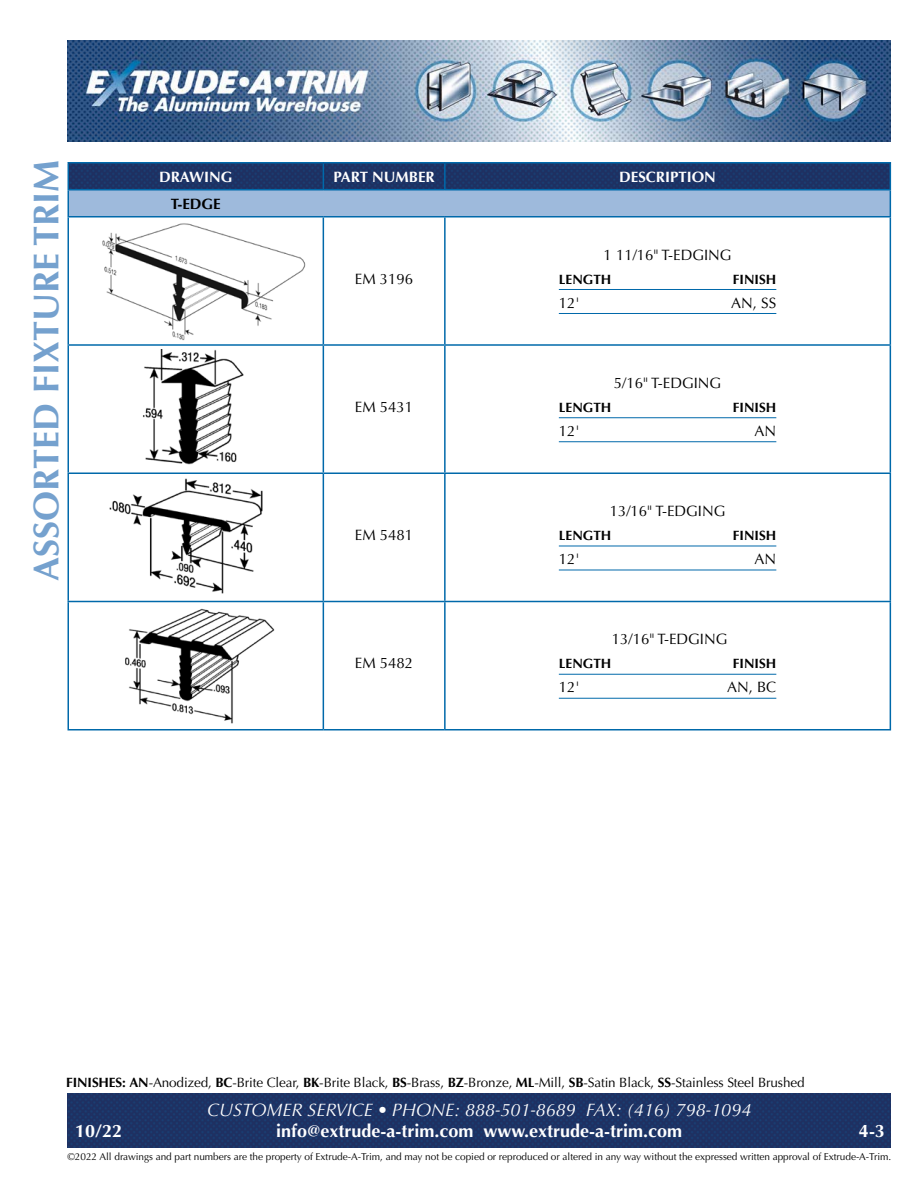
<style>
.page{position:relative;width:918px;height:1188px;background:#fff}
.page>*{position:absolute;margin:0;border:0;box-sizing:border-box;transform-origin:0 0}
.t1{font:700 36px "Optima";color:#75a1ce}
.t2{font:700 18px "Optima";color:#fff}
.t3{font:italic 18px "Optima";color:#fff}
.t4{font:15px "Optima";color:#000}
.t5{font:700 15px "Optima";color:#fff}
.t6{font:700 15px "Optima";color:#000}
.t7{font:13.5px "Optima";letter-spacing:-.01em;color:#000}
.t8{font:700 13.5px "Optima";color:#000}
.t9{font:10.05px "Optima";letter-spacing:-.005em;color:#000}
.s1{font-weight:700}
</style>
<div class="page">
<img style="left:68px;top:1094px;width:823px;height:54px">
<img style="left:68px;top:40px;width:823px;height:102px">
<hr style="left:68px;top:162px;width:255px;height:2px;background:#0069aa">
<hr style="left:323px;top:162px;width:122px;height:2px;background:#0069aa">
<hr style="left:445px;top:162px;width:446px;height:2px;background:#0069aa">
<svg style="left:68px;top:164px;width:823px;height:52px;background:#5b77a1"></svg>
<hr style="left:68px;top:216px;width:255px;height:2px;background:#0069aa">
<hr style="left:68px;top:218px;width:1px;height:126px;background:#0069aa">
<hr style="left:323px;top:216px;width:122px;height:2px;background:#0069aa">
<hr style="left:323px;top:218px;width:1px;height:126px;background:#0069aa">
<hr style="left:445px;top:216px;width:446px;height:2px;background:#0069aa">
<hr style="left:444px;top:218px;width:2px;height:126px;background:#0069aa">
<hr style="left:890px;top:218px;width:1px;height:126px;background:#0069aa">
<hr style="left:68px;top:344px;width:255px;height:2px;background:#0069aa">
<hr style="left:68px;top:346px;width:1px;height:126px;background:#0069aa">
<hr style="left:323px;top:344px;width:122px;height:2px;background:#0069aa">
<hr style="left:323px;top:346px;width:1px;height:126px;background:#0069aa">
<hr style="left:445px;top:344px;width:446px;height:2px;background:#0069aa">
<hr style="left:444px;top:346px;width:2px;height:126px;background:#0069aa">
<hr style="left:890px;top:346px;width:1px;height:126px;background:#0069aa">
<hr style="left:68px;top:472px;width:255px;height:2px;background:#0069aa">
<hr style="left:68px;top:474px;width:1px;height:127px;background:#0069aa">
<hr style="left:323px;top:472px;width:122px;height:2px;background:#0069aa">
<hr style="left:323px;top:474px;width:1px;height:127px;background:#0069aa">
<hr style="left:445px;top:472px;width:446px;height:2px;background:#0069aa">
<hr style="left:444px;top:474px;width:2px;height:127px;background:#0069aa">
<hr style="left:890px;top:474px;width:1px;height:127px;background:#0069aa">
<hr style="left:68px;top:601px;width:255px;height:1px;background:#0069aa">
<hr style="left:68px;top:602px;width:1px;height:127px;background:#0069aa">
<hr style="left:323px;top:601px;width:122px;height:1px;background:#0069aa">
<hr style="left:323px;top:602px;width:1px;height:127px;background:#0069aa">
<hr style="left:445px;top:601px;width:446px;height:1px;background:#0069aa">
<hr style="left:444px;top:602px;width:2px;height:127px;background:#0069aa">
<hr style="left:890px;top:602px;width:1px;height:127px;background:#0069aa">
<hr style="left:68px;top:729px;width:255px;height:1px;background:#0069aa">
<hr style="left:323px;top:729px;width:122px;height:1px;background:#0069aa">
<hr style="left:445px;top:729px;width:446px;height:1px;background:#0069aa">
<hr style="left:559px;top:289px;width:217px;height:1px;background:#0069aa">
<hr style="left:559px;top:313px;width:217px;height:1px;background:#0069aa">
<hr style="left:559px;top:417px;width:217px;height:1px;background:#0069aa">
<hr style="left:559px;top:441px;width:217px;height:1px;background:#0069aa">
<hr style="left:559px;top:546px;width:217px;height:1px;background:#0069aa">
<hr style="left:559px;top:570px;width:217px;height:1px;background:#0069aa">
<hr style="left:559px;top:674px;width:217px;height:1px;background:#0069aa">
<hr style="left:559px;top:698px;width:217px;height:1px;background:#0069aa">
<img style="left:102px;top:223px;width:204px;height:118px">
<img style="left:143px;top:349px;width:101px;height:116px">
<img style="left:109px;top:478px;width:154px;height:116px">
<img style="left:125px;top:608px;width:150px;height:116px">
<h1 class="t1" style="left:25px;top:581px;width:422px;rotate:-90deg">ASSORTED FIXTURE TRIM</h1>
<h3 class="t5" style="left:159px;top:168px;width:75px">DRAWING</h3>
<h3 class="t5" style="left:333px;top:168px;width:103px">PART NUMBER</h3>
<h3 class="t5" style="left:619px;top:168px;width:98px">DESCRIPTION</h3>
<h3 class="t6" style="left:171px;top:195px;width:52px">T-EDGE</h3>
<h3 class="t4" style="left:355px;top:270px;width:60px">EM 3196</h3>
<h3 class="t4" style="left:604px;top:246px;width:130px">1 11/16" T-EDGING</h3>
<h3 class="t8" style="left:559px;top:271px;width:54px">LENGTH</h3>
<h3 class="t8" style="left:733px;top:271px;width:45px">FINISH</h3>
<h3 class="t4" style="left:559px;top:294px;width:22px">12'</h3>
<h3 class="t4" style="left:731px;top:294px;width:46px">AN, SS</h3>
<h3 class="t4" style="left:614px;top:374px;width:109px">5/16" T-EDGING</h3>
<h3 class="t4" style="left:355px;top:398px;width:60px">EM 5431</h3>
<h3 class="t8" style="left:559px;top:400px;width:54px">LENGTH</h3>
<h3 class="t8" style="left:733px;top:400px;width:45px">FINISH</h3>
<h3 class="t4" style="left:559px;top:422px;width:22px">12'</h3>
<h3 class="t4" style="left:755px;top:422px;width:23px">AN</h3>
<h3 class="t4" style="left:610px;top:502px;width:117px">13/16" T-EDGING</h3>
<h3 class="t4" style="left:355px;top:526px;width:60px">EM 5481</h3>
<h3 class="t8" style="left:559px;top:528px;width:54px">LENGTH</h3>
<h3 class="t8" style="left:733px;top:528px;width:45px">FINISH</h3>
<h3 class="t4" style="left:559px;top:550px;width:22px">12'</h3>
<h3 class="t4" style="left:755px;top:550px;width:23px">AN</h3>
<h3 class="t4" style="left:612px;top:631px;width:117px">13/16" T-EDGING</h3>
<h3 class="t4" style="left:355px;top:655px;width:60px">EM 5482</h3>
<h3 class="t8" style="left:559px;top:656px;width:54px">LENGTH</h3>
<h3 class="t8" style="left:733px;top:656px;width:45px">FINISH</h3>
<h3 class="t4" style="left:559px;top:679px;width:22px">12'</h3>
<h3 class="t4" style="left:727px;top:679px;width:51px">AN, BC</h3>
<h3 class="t7" style="left:66px;top:1074px;width:740px"><span class="s1">FINISHES: AN</span>-Anodized, <span class="s1">BC</span>-Brite Clear, <span class="s1">BK</span>-Brite Black, <span class="s1">BS</span>-Brass, <span class="s1">BZ</span>-Bronze, <span class="s1">ML</span>-Mill, <span class="s1">SB</span>-Satin Black, <span class="s1">SS</span>-Stainless Steel Brushed</h3>
<h2 class="t3" style="left:207px;top:1099px;width:546px">CUSTOMER SERVICE • PHONE: 888-501-8689 FAX: (416) 798-1094</h2>
<h2 class="t2" style="left:75px;top:1120px;width:49px">10/22</h2>
<h2 class="t2" style="left:276px;top:1120px;width:407px">info@extrude-a-trim.com www.extrude-a-trim.com</h2>
<h2 class="t2" style="left:859px;top:1120px;width:28px">4-3</h2>
<p class="t9" style="left:68px;top:1151px;width:825px">©2022 All drawings and part numbers are the property of Extrude-A-Trim, and may not be copied or reproduced or altered in any way without the expressed written approval of Extrude-A-Trim.</p>
</div>
